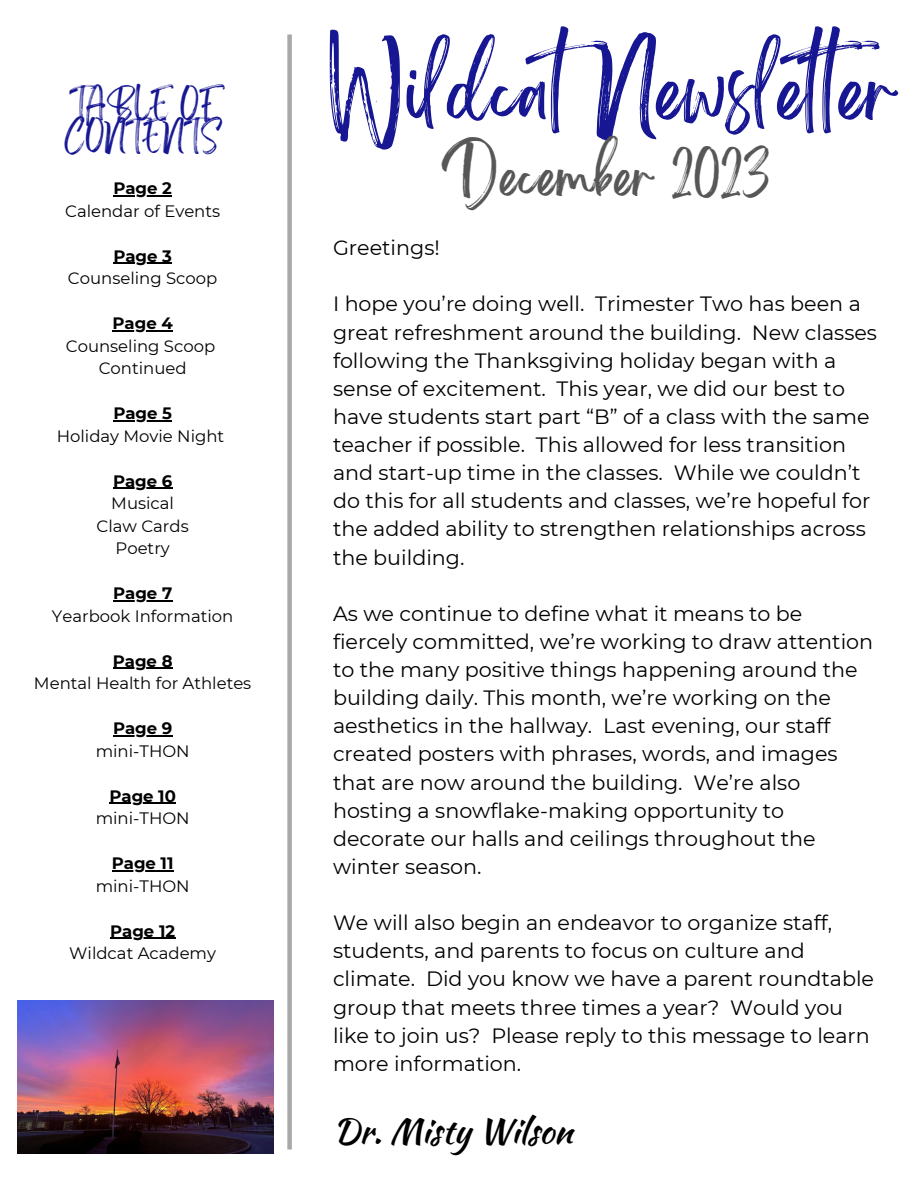
<style>
.page{position:relative;width:918px;height:1188px;background:#fff}
.page>*{position:absolute;margin:0;border:0;box-sizing:border-box;transform-origin:0 0}
.t1{font:70.5px "Brightwall";color:#171794}
.t2{font:48px "Brightwall";color:#575757}
.t3{font:34.2px "Kaushan Script";color:#000}
.t4{font:24px/32.7px "Brightwall";color:#171794}
.t5{font:20.7px/28.2px "Montserrat";color:#000}
.t6{font:16.5px "Montserrat";color:#000}
.t7{font:700 16.5px "Montserrat";color:#000}
</style>
<div class="page">
<div style="left:287px;top:34px;width:5px;height:1116px;background:#a7a9a9"></div>
<img style="left:17px;top:1000px;width:257px;height:153px">
<hr style="left:113px;top:195px;width:59px;height:1px;background:#000">
<hr style="left:113px;top:263px;width:59px;height:1px;background:#000">
<hr style="left:113px;top:330px;width:60px;height:1px;background:#000">
<hr style="left:113px;top:420px;width:59px;height:1px;background:#000">
<hr style="left:113px;top:488px;width:59px;height:1px;background:#000">
<hr style="left:113px;top:600px;width:59px;height:1px;background:#000">
<hr style="left:113px;top:668px;width:60px;height:1px;background:#000">
<hr style="left:113px;top:735px;width:59px;height:1px;background:#000">
<hr style="left:109px;top:803px;width:67px;height:1px;background:#000">
<hr style="left:112px;top:870px;width:62px;height:1px;background:#000">
<hr style="left:110px;top:938px;width:65px;height:1px;background:#000">
<p class="t4" style="left:64px;top:94px;width:158px">TABLE OF<br>CONTENTS</p>
<p class="t7" style="left:113px;top:178px;width:60px">Page 2</p>
<p class="t6" style="left:65px;top:201px;width:157px">Calendar of Events</p>
<p class="t7" style="left:113px;top:246px;width:60px">Page 3</p>
<p class="t6" style="left:68px;top:268px;width:151px">Counseling Scoop</p>
<p class="t7" style="left:113px;top:313px;width:62px">Page 4</p>
<p class="t6" style="left:66px;top:336px;width:151px">Counseling Scoop</p>
<p class="t6" style="left:99px;top:358px;width:89px">Continued</p>
<p class="t7" style="left:113px;top:403px;width:60px">Page 5</p>
<p class="t6" style="left:57px;top:426px;width:169px">Holiday Movie Night</p>
<p class="t7" style="left:113px;top:471px;width:61px">Page 6</p>
<p class="t6" style="left:111px;top:493px;width:64px">Musical</p>
<p class="t6" style="left:97px;top:516px;width:94px">Claw Cards</p>
<p class="t6" style="left:116px;top:538px;width:56px">Poetry</p>
<p class="t7" style="left:113px;top:583px;width:61px">Page 7</p>
<p class="t6" style="left:52px;top:606px;width:183px">Yearbook Information</p>
<p class="t7" style="left:113px;top:651px;width:61px">Page 8</p>
<p class="t6" style="left:34px;top:673px;width:219px">Mental Health for Athletes</p>
<p class="t7" style="left:113px;top:718px;width:61px">Page 9</p>
<p class="t6" style="left:96px;top:741px;width:95px">mini-THON</p>
<p class="t7" style="left:109px;top:786px;width:68px">Page 10</p>
<p class="t6" style="left:96px;top:808px;width:95px">mini-THON</p>
<p class="t7" style="left:112px;top:853px;width:63px">Page 11</p>
<p class="t6" style="left:96px;top:876px;width:95px">mini-THON</p>
<p class="t7" style="left:110px;top:921px;width:67px">Page 12</p>
<p class="t6" style="left:69px;top:943px;width:148px">Wildcat Academy</p>
<p class="t1" style="left:328px;top:66px;width:569px">WildcatNewsleter</p>
<p class="t2" style="left:442px;top:160px;width:330px">December 2023</p>
<p class="t5" style="left:333px;top:234px;width:108px">Greetings!</p>
<p class="t5" style="left:333px;top:290px;width:546px">I hope you’re doing well. Trimester Two has been a great refreshment around the building. New classes following the Thanksgiving holiday began with a sense of excitement. This year, we did our best to have students start part “B” of a class with the same teacher if possible. This allowed for less transition and start-up time in the classes. While we couldn’t do this for all students and classes, we’re hopeful for the added ability to strengthen relationships across the building.</p>
<p class="t5" style="left:333px;top:599px;width:542px">As we continue to define what it means to be fiercely committed, we’re working to draw attention to the many positive things happening around the building daily. This month, we’re working on the aesthetics in the hallway. Last evening, our staff created posters with phrases, words, and images that are now around the building. We’re also hosting a snowflake-making opportunity to decorate our halls and ceilings throughout the winter season.</p>
<p class="t5" style="left:333px;top:909px;width:543px">We will also begin an endeavor to organize staff, students, and parents to focus on culture and climate. Did you know we have a parent roundtable group that meets three times a year? Would you like to join us? Please reply to this message to learn more information.</p>
<p class="t3" style="left:333px;top:1106px;width:241px">Dr. Misty Wilson</p>
</div>
